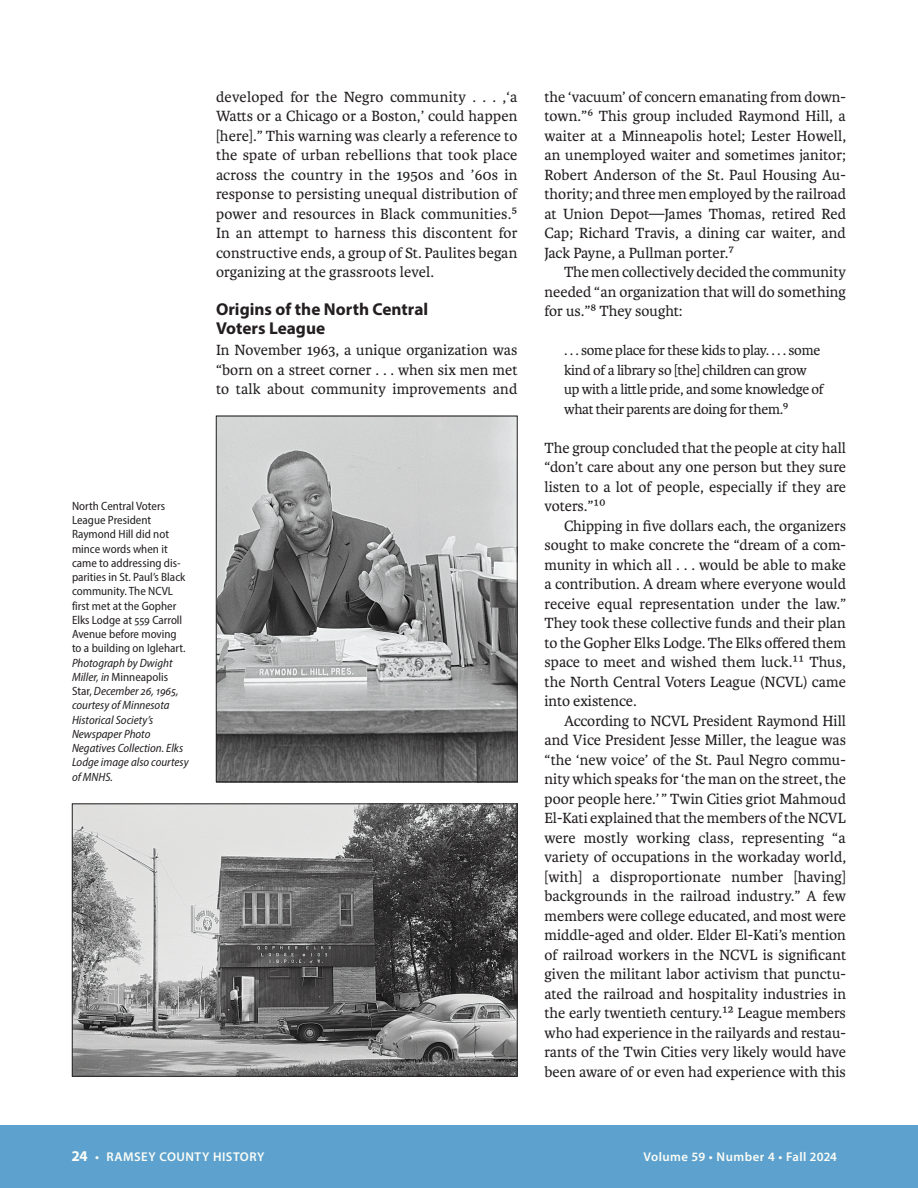
<style>
.page{position:relative;width:918px;height:1188px;background:#fff}
.page>*{position:absolute;margin:0;border:0;box-sizing:border-box;transform-origin:0 0}
.t1{font:700 17.25px/19.5px "Myriad Pro";color:#231f20}
.Text_paragraph_indent{font:15.75px/19.5px "Karmina";color:#231f20;text-align:justify}
.Text_no_indent{font:15.75px/19.5px "Karmina";color:#231f20;text-align:justify}
.Extract{font:15px/19.5px "Karmina";letter-spacing:-.02em;color:#231f20}
.t2{font:600 12.75px "Myriad Pro";letter-spacing:.04em;color:#fcfdf7}
.t3{font:semi-condensed 12px/14.2px "Myriad Pro";color:#231f20}
.s1{font-style:italic}
.s2{font-weight:700;font-size:15px}
</style>
<div class="page">
<div style="left:0;top:1125px;width:918px;height:63px;background:#5da2ce"></div>
<img style="left:218px;top:418px;width:298px;height:362px">
<div style="left:216px;top:416px;width:302px;height:366px;border:1px solid #231f20"></div>
<img style="left:74px;top:804px;width:444px;height:273px">
<div style="left:72px;top:804px;width:445px;height:273px;border:1px solid #231f20"></div>
<p class="t3" style="left:72px;top:499px;width:118px">North Central Voters<br>League President<br>Raymond Hill did not mince words when it came to addressing dis&shy;parities in St. Paul’s Black community. The NCVL first met at the Gopher<br>Elks Lodge at 559 Carroll<br>Avenue before moving to a building on Iglehart.<br><span class="s1">Photograph by Dwight<br>Miller, in</span> Minneapolis<br>Star, <span class="s1">December 26, 1965, courtesy of Minnesota<br>Historical Society’s<br>Newspaper Photo<br>Negatives Collection. Elks<br>Lodge image also courtesy of MNHS.</span></p>
<p class="Text_paragraph_indent" style="left:216px;top:87px;width:303px">developed for the Negro community . . . ,‘a Watts or a Chicago or a Boston,’ could happen [here].” This warning was clearly a reference to the spate of urban rebellions that took place across the country in the 1950s and ’60s in response to persisting unequal distribution of power and resources in Black communities.5<br>In an attempt to harness this discontent for constructive ends, a group of St. Paulites began organizing at the grassroots level.</p>
<h1 class="t1" style="left:216px;top:299px;width:214px">Origins of the North Central<br>Voters League</h1>
<p class="Text_no_indent" style="left:216px;top:341px;width:303px">In November 1963, a unique organization was “born on a street corner . . . when six men met to talk about community improvements and</p>
<p class="Text_no_indent" style="left:544px;top:87px;width:303px">the ‘vacuum’ of concern emanating from down&shy;town.”6 This group included Raymond Hill, a waiter at a Minneapolis hotel; Lester Howell, an unemployed waiter and sometimes janitor; Robert Anderson of the St. Paul Housing Au&shy;thority; and three men employed by the railroad at Union Depot—James Thomas, retired Red Cap; Richard Travis, a dining car waiter, and Jack Payne, a Pullman porter.7</p>
<p class="Text_paragraph_indent" style="left:544px;top:263px;width:303px;text-indent:20px">The men collectively decided the community needed “an organization that will do something for us.”8 They sought:</p>
<p class="Extract" style="left:564px;top:341px;width:261px">. . . some place for these kids to play. . . . some kind of a library so [the] children can grow up with a little pride, and some knowledge of what their parents are doing for them.9</p>
<p class="Text_no_indent" style="left:544px;top:438px;width:303px">The group concluded that the people at city hall “don’t care about any one person but they sure listen to a lot of people, especially if they are voters.”10</p>
<p class="Text_paragraph_indent" style="left:544px;top:516px;width:303px;text-indent:20px">Chipping in five dollars each, the organizers sought to make concrete the “dream of a com&shy;munity in which all . . . would be able to make a contribution. A dream where everyone would receive equal representation under the law.” They took these collective funds and their plan to the Gopher Elks Lodge. The Elks offered them space to meet and wished them luck.11 Thus, the North Central Voters League (NCVL) came into existence.</p>
<p class="Text_paragraph_indent" style="left:544px;top:711px;width:303px;text-indent:20px">According to NCVL President Raymond Hill and Vice President Jesse Miller, the league was “the ‘new voice’ of the St. Paul Negro commu&shy;nity which speaks for ‘the man on the street, the poor people here.’” Twin Cities griot Mahmoud El-Kati explained that the members of the NCVL were mostly working class, representing “a variety of occupations in the workaday world, [with] a disproportionate number [having] backgrounds in the railroad industry.” A few members were college educated, and most were middle-aged and older. Elder El-Kati’s mention of railroad workers in the NCVL is significant given the militant labor activism that punctu&shy;ated the railroad and hospitality industries in the early twentieth century.12 League members who had experience in the railyards and restau&shy;rants of the Twin Cities very likely would have been aware of or even had experience with this</p>
<p class="t2" style="left:72px;top:1149px;width:194px"><span class="s2">24</span> • RAMSEY COUNTY HISTORY</p>
<p class="t2" style="left:643px;top:1149px;width:195px">Volume 59 • Number 4 • Fall 2024</p>
</div>
